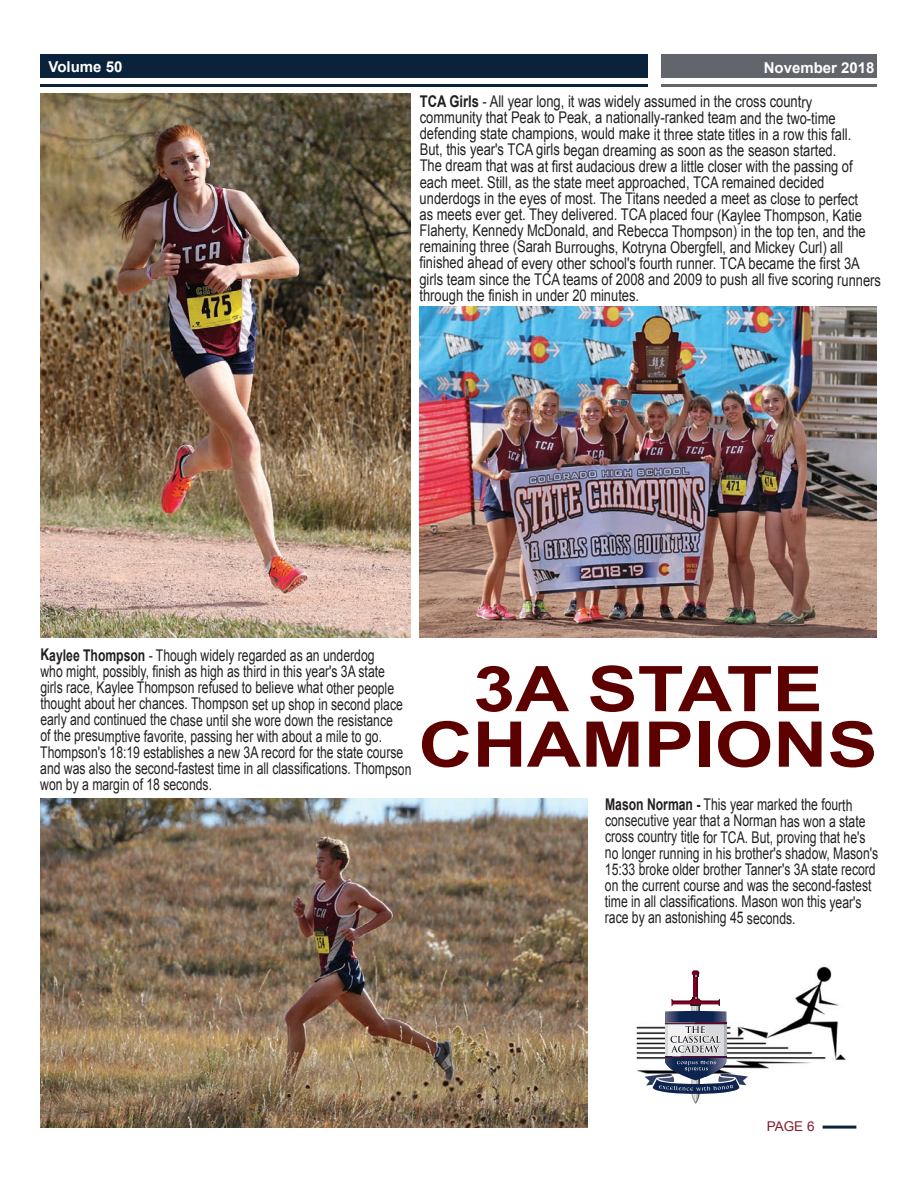
<style>
.page{position:relative;width:918px;height:1188px;background:#fff}
.page>*{position:absolute;margin:0;border:0;box-sizing:border-box;transform-origin:0 0}
.t1{font:700 63px/55.5px "Arial";color:#5d0000;text-align:center;scale:1.19 1}
.t2{font:16.2px/16.2px "Arial";letter-spacing:-.005em;color:#231f20;scale:.8 1}
.t3{font:16.2px/16.2px "Arial";letter-spacing:-.005em;color:#231f20;scale:.75 1}
.t4{font:700 15px "Arial";color:#fff}
.t5{font:13.5px "Arial";color:#87192e}
.s1{font-weight:700}
</style>
<div class="page">
<div style="left:40px;top:54px;width:608px;height:24px;background:#0b233a"></div>
<div style="left:662px;top:54px;width:216px;height:24px;background:#63656d"></div>
<hr style="left:40px;top:84px;width:608px;height:3px;background:#0b233a">
<hr style="left:662px;top:84px;width:216px;height:3px;background:#63656d">
<hr style="left:823px;top:1126px;width:33px;height:3px;background:#0b233a">
<img style="left:420px;top:307px;width:456px;height:331px">
<img style="left:40px;top:799px;width:548px;height:328px">
<img style="left:40px;top:93px;width:370px;height:544px">
<img style="left:636px;top:966px;width:210px;height:111px">
<svg style="left:645px;top:970px;width:103px;height:134px"></svg>
<p class="t4" style="left:49px;top:57px;width:75px">Volume 50</p>
<p class="t4" style="left:764px;top:57px;width:112px">November 2018</p>
<p class="t2" style="left:419px;top:94px;width:579px"><span class="s1">TCA Girls</span> - All year long, it was widely assumed in the cross country<br>community that Peak to Peak, a nationally-ranked team and the two-time defending state champions, would make it three state titles in a row this fall.<br>But, this year's TCA girls began dreaming as soon as the season started.<br>The dream that was at first audacious drew a little closer with the passing of each meet. Still, as the state meet approached, TCA remained decided underdogs in the eyes of most. The Titans needed a meet as close to perfect<br>as meets ever get. They delivered. TCA placed four (Kaylee Thompson, Katie Flaherty, Kennedy McDonald, and Rebecca Thompson) in the top ten, and the remaining three (Sarah Burroughs, Kotryna Obergfell, and Mickey Curl) all finished ahead of every other school's fourth runner. TCA became the first 3A girls team since the TCA teams of 2008 and 2009 to push all five scoring runners through the finish in under 20 minutes.</p>
<p class="t3" style="left:40px;top:647px;width:497px"><span class="s1">Kaylee Thompson</span> - Though widely regarded as an underdog<br>who might, possibly, finish as high as third in this year's 3A state<br>girls race, Kaylee Thompson refused to believe what other people thought about her chances. Thompson set up shop in second place early and continued the chase until she wore down the resistance<br>of the presumptive favorite, passing her with about a mile to go.<br>Thompson's 18:19 establishes a new 3A record for the state course and was also the second-fastest time in all classifications. Thompson won by a margin of 18 seconds.</p>
<h1 class="t1" style="left:418px;top:663px;width:387px">3A STATE<br>CHAMPIONS</h1>
<p class="t3" style="left:605px;top:797px;width:366px"><span class="s1">Mason Norman -</span> This year marked the fourth consecutive year that a Norman has won a state cross country title for TCA. But, proving that he's no longer running in his brother's shadow, Mason's 15:33 broke older brother Tanner's 3A state record on the current course and was the second-fastest time in all classifications. Mason won this year's race by an astonishing 45 seconds.</p>
<p class="t5" style="left:767px;top:1117px;width:49px">PAGE 6</p>
</div>
